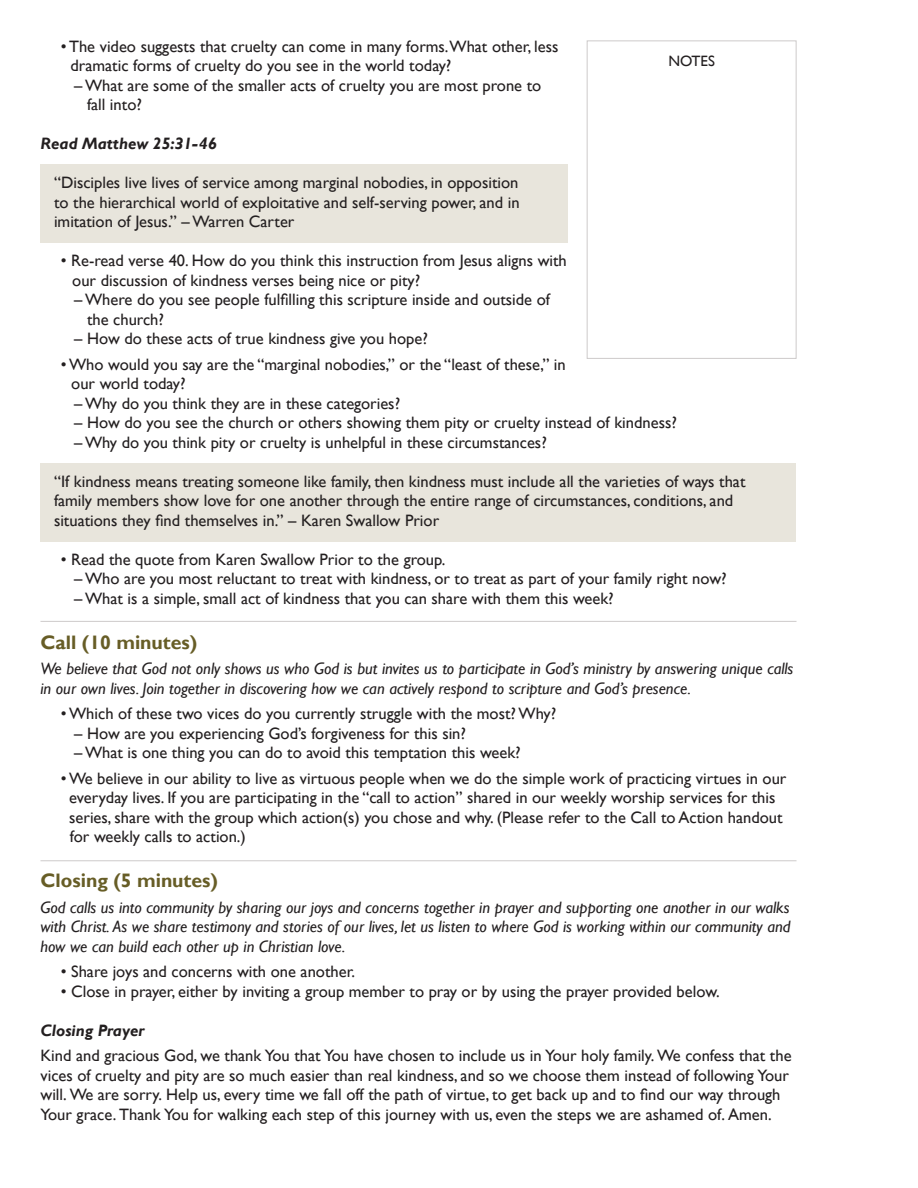
<style>
.page{position:relative;width:918px;height:1188px;background:#fff}
.page>*{position:absolute;margin:0;border:0;box-sizing:border-box;transform-origin:0 0}
.t1{font:700 19.5px "Gill Sans";color:#675d26}
.t2{font:16.5px/19.5px "Gill Sans";color:#231f20}
.t3{font:italic 16.5px/19.5px "Gill Sans";color:#231f20}
.t4{font:italic 700 16.5px "Gill Sans";color:#231f20}
.t5{font:15px "Gill Sans";color:#231f20}
</style>
<div class="page">
<div style="left:40px;top:463px;width:756px;height:79px;background:#e8e5dc"></div>
<div style="left:40px;top:164px;width:528px;height:79px;background:#e8e5dc"></div>
<div style="left:587px;top:40px;width:209px;height:319px;border:1px solid #cdcaca"></div>
<hr style="left:40px;top:621px;width:756px;height:1px;background:#cdcaca">
<hr style="left:40px;top:860px;width:756px;height:1px;background:#cdcaca">
<p class="t2" style="left:61px;top:37px;width:499px">• The video suggests that cruelty can come in many forms.What other, less</p>
<p class="t2" style="left:71px;top:56px;width:382px">dramatic forms of cruelty do you see in the world today?</p>
<p class="t2" style="left:74px;top:76px;width:469px">– What are some of the smaller acts of cruelty you are most prone to</p>
<p class="t2" style="left:87px;top:95px;width:56px">fall into?</p>
<p class="t4" style="left:40px;top:134px;width:178px">Read Matthew 25:31-46</p>
<p class="t2" style="left:54px;top:173px;width:466px">“Disciples live lives of service among marginal nobodies, in opposition</p>
<p class="t2" style="left:54px;top:193px;width:467px">to the hierarchical world of exploitative and self-serving power, and in</p>
<p class="t2" style="left:54px;top:212px;width:242px">imitation of Jesus.” – Warren Carter</p>
<p class="t2" style="left:61px;top:251px;width:508px">• Re-read verse 40. How do you think this instruction from Jesus aligns with</p>
<p class="t2" style="left:72px;top:271px;width:350px">our discussion of kindness verses being nice or pity?</p>
<p class="t2" style="left:74px;top:290px;width:477px">– Where do you see people fulfilling this scripture inside and outside of</p>
<p class="t2" style="left:87px;top:310px;width:79px">the church?</p>
<p class="t2" style="left:74px;top:329px;width:355px">– How do these acts of true kindness give you hope?</p>
<p class="t2" style="left:61px;top:355px;width:507px">• Who would you say are the “marginal nobodies,” or the “least of these,” in</p>
<p class="t2" style="left:71px;top:374px;width:116px">our world today?</p>
<p class="t2" style="left:74px;top:394px;width:327px">– Why do you think they are in these categories?</p>
<p class="t2" style="left:74px;top:413px;width:604px">– How do you see the church or others showing them pity or cruelty instead of kindness?</p>
<p class="t2" style="left:74px;top:433px;width:474px">– Why do you think pity or cruelty is unhelpful in these circumstances?</p>
<p class="t2" style="left:54px;top:472px;width:693px">“If kindness means treating someone like family, then kindness must include all the varieties of ways that</p>
<p class="t2" style="left:54px;top:491px;width:681px">family members show love for one another through the entire range of circumstances, conditions, and situations they find themselves in.” – Karen Swallow Prior</p>
<p class="t2" style="left:61px;top:550px;width:386px">• Read the quote from Karen Swallow Prior to the group.</p>
<p class="t2" style="left:74px;top:569px;width:654px">– Who are you most reluctant to treat with kindness, or to treat as part of your family right now?</p>
<p class="t2" style="left:74px;top:589px;width:541px">– What is a simple, small act of kindness that you can share with them this week?</p>
<p class="t1" style="left:40px;top:631px;width:158px">Call (10 minutes)</p>
<p class="t3" style="left:40px;top:659px;width:754px">We believe that God not only shows us who God is but invites us to participate in God’s ministry by answering unique calls in our own lives. Join together in discovering how we can actively respond to scripture and God’s presence.</p>
<p class="t2" style="left:61px;top:704px;width:497px">• Which of these two vices do you currently struggle with the most? Why?</p>
<p class="t2" style="left:74px;top:724px;width:393px">– How are you experiencing God’s forgiveness for this sin?</p>
<p class="t2" style="left:74px;top:743px;width:448px">– What is one thing you can do to avoid this temptation this week?</p>
<p class="t2" style="left:61px;top:769px;width:727px">• We believe in our ability to live as virtuous people when we do the simple work of practicing virtues in our</p>
<p class="t2" style="left:69px;top:788px;width:708px">everyday lives. If you are participating in the “call to action” shared in our weekly worship services for this</p>
<p class="t2" style="left:69px;top:808px;width:715px">series, share with the group which action(s) you chose and why. (Please refer to the Call to Action handout</p>
<p class="t2" style="left:70px;top:827px;width:178px">for weekly calls to action.)</p>
<p class="t1" style="left:40px;top:869px;width:179px">Closing (5 minutes)</p>
<p class="t3" style="left:40px;top:898px;width:752px;text-align:justify">God calls us into community by sharing our joys and concerns together in prayer and supporting one another in our walks with Christ. As we share testimony and stories of our lives, let us listen to where God is working within our community and how we can build each other up in Christian love.</p>
<p class="t2" style="left:61px;top:962px;width:296px">• Share joys and concerns with one another.</p>
<p class="t2" style="left:61px;top:982px;width:661px">• Close in prayer, either by inviting a group member to pray or by using the prayer provided below.</p>
<p class="t4" style="left:40px;top:1021px;width:105px">Closing Prayer</p>
<p class="t2" style="left:40px;top:1046px;width:753px">Kind and gracious God, we thank You that You have chosen to include us in Your holy family. We confess that the vices of cruelty and pity are so much easier than real kindness, and so we choose them instead of following Your will. We are sorry. Help us, every time we fall off the path of virtue, to get back up and to find our way through Your grace. Thank You for walking each step of this journey with us, even the steps we are ashamed of. Amen.</p>
<p class="t5" style="left:668px;top:52px;width:48px">NOTES</p>
</div>
